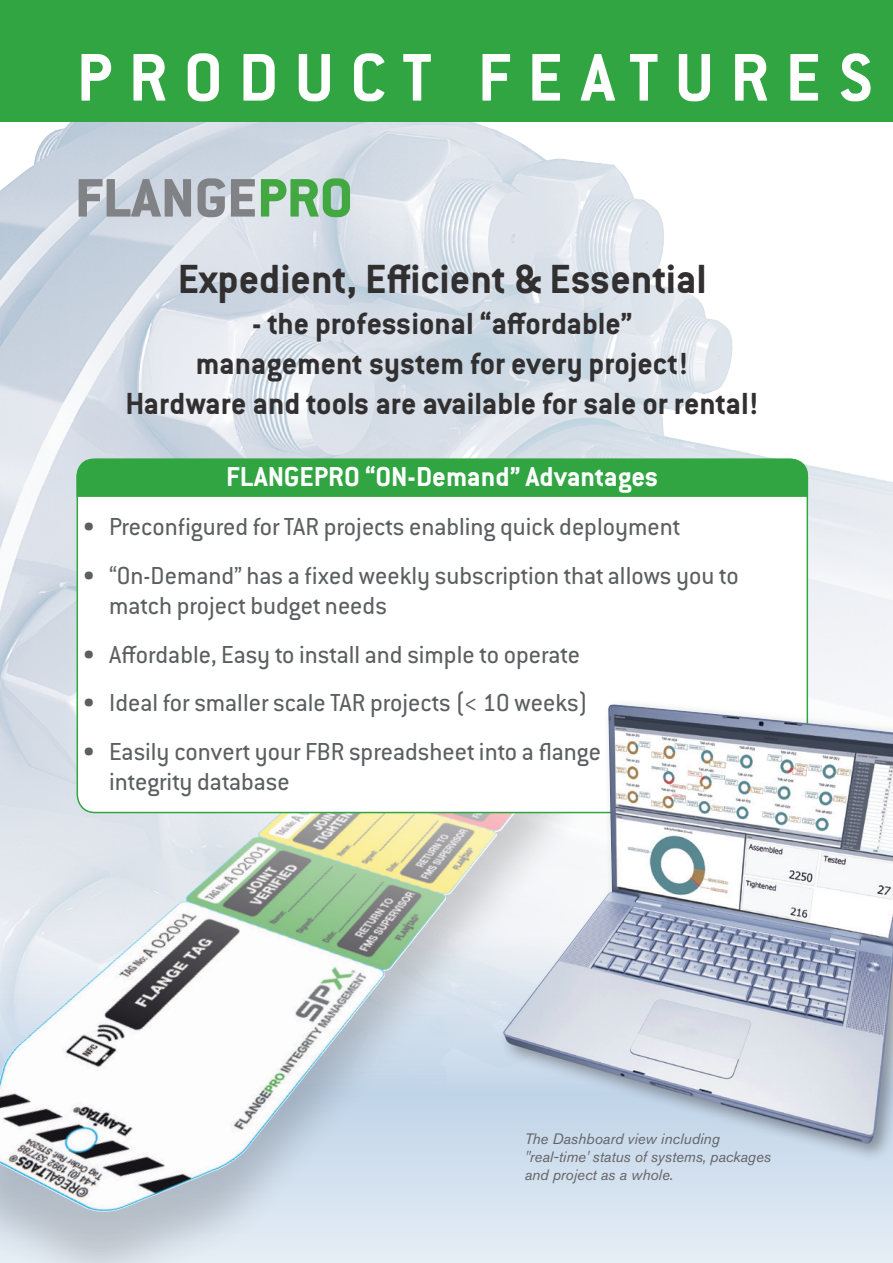
<style>
.page{position:relative;width:893px;height:1263px;background:#fff}
.page>*{position:absolute;margin:0;border:0;box-sizing:border-box;transform-origin:0 0}
.t1{font:700 73.95px "Conduit ITC Std";letter-spacing:.22em;color:#fff}
.t2{font:800 59.55px "Conduit ITC Std";color:#808285}
.t3{font:700 44.7px "Conduit ITC Std";color:#312f30}
.t4{font:700 33.6px/40.2px "Conduit ITC Std";color:#312f30;text-align:center}
.t5{font:700 30px "Conduit ITC Std";color:#fff}
.t6{font:27px/29.8px "Conduit ITC Pro";color:#5b5f5f}
.t7{font:italic 15px/18px "Akzidenz Grotesk Pro";color:#636366}
.s1{color:#43a842}
</style>
<div class="page">
<div style="left:0;top:914px;width:893px;height:349px;background:#dae6f2"></div>
<img style="left:0;top:121px;width:893px;height:578px">
<div style="left:0;top:0;width:893px;height:121px;background:#32a543"></div>
<img style="left:0;top:642px;width:684px;height:621px">
<div style="left:77px;top:459px;width:730px;height:353px;background:#fff;border-radius:18px"></div>
<svg style="left:76px;top:458px;width:733px;height:40px;background:#3aa84a"></svg>
<div style="left:498px;top:699px;width:395px;height:463px;background:#231f20;opacity:.4"></div>
<img style="left:503px;top:704px;width:390px;height:440px">
<h1 class="t1" style="left:77px;top:33px;width:798px">PRODUCT FEATURES</h1>
<h2 class="t2" style="left:75px;top:162px;width:279px">FLANGE<span class="s1">PRO</span></h2>
<h3 class="t3" style="left:178px;top:252px;width:530px">Expedient, Efficient &amp; Essential</h3>
<p class="t4" style="left:126px;top:302px;width:635px">- the professional “affordable”<br>management system for every project!<br>Hardware and tools are available for sale or rental!</p>
<p class="t5" style="left:226px;top:458px;width:434px">FLANGEPRO “ON-Demand” Advantages</p>
<p class="t6" style="left:82px;top:512px;width:599px">• Preconfigured for TAR projects enabling quick deployment</p>
<p class="t6" style="left:109px;top:561px;width:631px;text-indent:-27px">• “On-Demand” has a fixed weekly subscription that allows you to match project budget needs</p>
<p class="t6" style="left:82px;top:639px;width:499px">• Affordable, Easy to install and simple to operate</p>
<p class="t6" style="left:82px;top:688px;width:507px">• Ideal for smaller scale TAR projects (&lt; 10 weeks)</p>
<p class="t6" style="left:109px;top:737px;width:493px;text-indent:-27px">• Easily convert your FBR spreadsheet into a flange integrity database</p>
<p class="t7" style="left:525px;top:1129px;width:248px">The Dashboard view including "real-time' status of systems, packages and project as a whole.</p>
</div>
